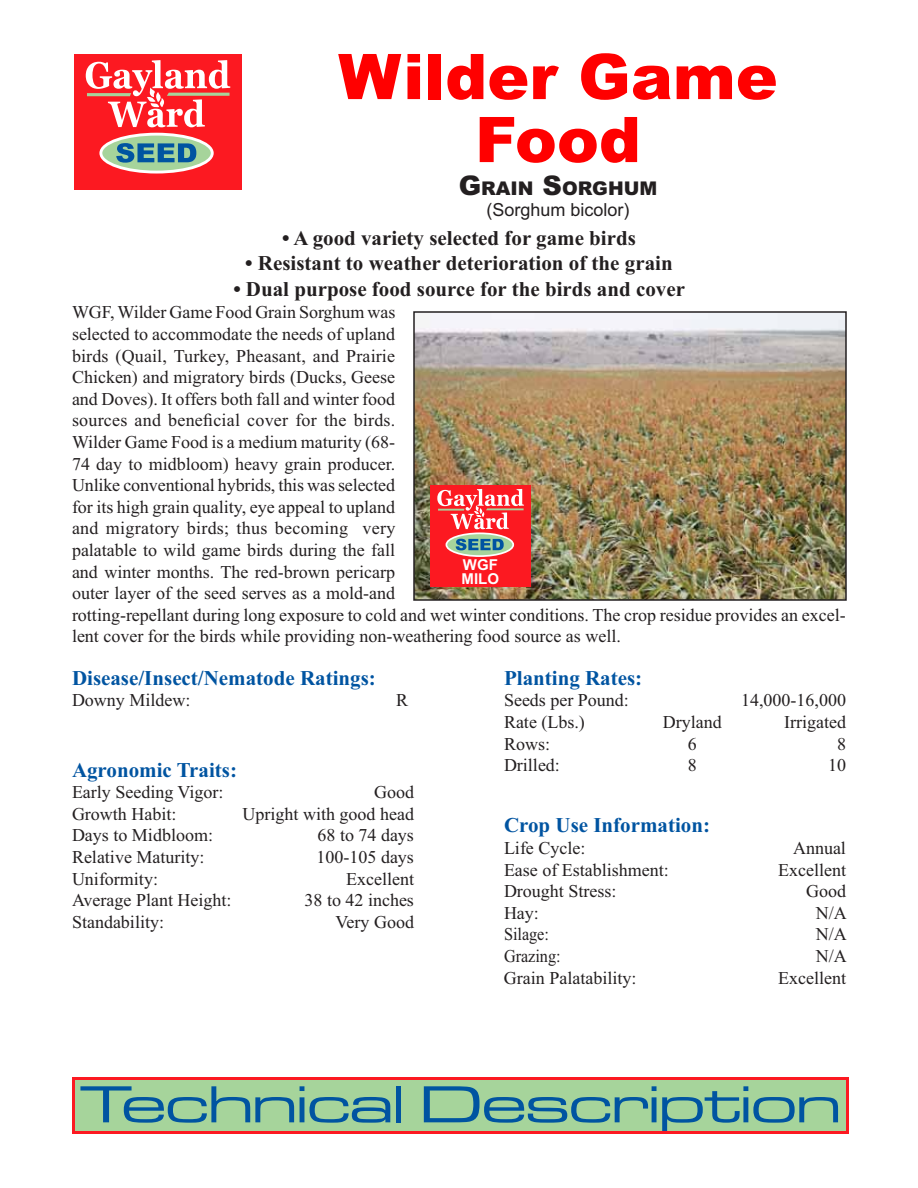
<style>
.page{position:relative;width:918px;height:1188px;background:#fff}
.page>*{position:absolute;margin:0;border:0;box-sizing:border-box;transform-origin:0 0}
.t1{font:900 63px/63px "Arial";color:#f00;text-align:center}
.t2{font:54px "Microgramma D Medi Exte";color:#0054a1;scale:1.25 1}
.t3{font:700 21px "Times New Roman";color:#231f20}
.t4{font:700 21px "Times New Roman";color:#0054a1}
.t5{font:900 18.9px "Arial";color:#231f20}
.t6{font:18px/21.6px "Times New Roman";color:#231f20}
.t7{font:18px "Arial";color:#231f20}
.t8{font:18px "Times New Roman";color:#231f20;scale:.9 1}
.t9{font:700 15px/13.5px "Arial";color:#fff}
.s1{font-size:27px}
</style>
<div class="page">
<div style="left:74px;top:54px;width:168px;height:135px;background:#fc1921"></div>
<svg style="left:101px;top:134px;width:111px;height:38px;background:#b1d9a8"></svg>
<div style="left:99px;top:133px;width:115px;height:41px;border:3px solid #fff;border-radius:50%"></div>
<svg style="left:116px;top:143px;width:80px;height:20px;background:#40859e"></svg>
<svg style="left:86px;top:60px;width:144px;height:67px"></svg>
<div style="left:74px;top:1078px;width:774px;height:54px;background:#a6d49b"></div>
<div style="left:72px;top:1077px;width:777px;height:57px;border:3px solid #fc1921"></div>
<img style="left:416px;top:314px;width:428px;height:284px">
<div style="left:413px;top:311px;width:434px;height:290px;border:2px solid #231f20"></div>
<div style="left:430px;top:485px;width:101px;height:102px;background:#fc1921"></div>
<svg style="left:446px;top:533px;width:67px;height:23px"></svg>
<div style="left:446px;top:532px;width:68px;height:25px;border:2px solid #fff;border-radius:50%"></div>
<svg style="left:456px;top:539px;width:48px;height:11px"></svg>
<svg style="left:437px;top:489px;width:87px;height:40px"></svg>
<h1 class="t1" style="left:338px;top:52px;width:441px">Wilder Game<br>Food</h1>
<p class="t5" style="left:459px;top:177px;width:200px"><span class="s1">G</span>RAIN <span class="s1">S</span>ORGHUM</p>
<p class="t7" style="left:486px;top:204px;width:145px">(Sorghum bicolor)</p>
<p class="t3" style="left:282px;top:231px;width:355px">• A good variety selected for game birds</p>
<p class="t3" style="left:245px;top:257px;width:429px">• Resistant to weather deterioration of the grain</p>
<p class="t3" style="left:233px;top:282px;width:453px">• Dual purpose food source for the birds and cover</p>
<p class="t6" style="left:72px;top:303px;width:775px">WGF, Wilder Game Food Grain Sorghum was<br>selected to accommodate the needs of upland<br>birds (Quail, Turkey, Pheasant, and Prairie<br>Chicken) and migratory birds (Ducks, Geese<br>and Doves). It offers both fall and winter food<br>sources and beneficial cover for the birds.<br>Wilder Game Food is a medium maturity (68-<br>74 day to midbloom) heavy grain producer.<br>Unlike conventional hybrids, this was selected<br>for its high grain quality, eye appeal to upland<br>and migratory birds; thus becoming very<br>palatable to wild game birds during the fall<br>and winter months. The red-brown pericarp<br>outer layer of the seed serves as a mold-and<br>rotting-repellant during long exposure to cold and wet winter conditions. The crop residue provides an excel&shy;lent cover for the birds while providing non-weathering food source as well.</p>
<p class="t9" style="left:462px;top:558px;width:39px">WGF<br>MILO</p>
<p class="t4" style="left:72px;top:671px;width:305px">Disease/Insect/Nematode Ratings:</p>
<p class="t6" style="left:72px;top:691px;width:120px">Downy Mildew:</p>
<p class="t6" style="left:396px;top:691px;width:14px">R</p>
<p class="t4" style="left:72px;top:763px;width:167px">Agronomic Traits:</p>
<p class="t6" style="left:72px;top:783px;width:153px">Early Seeding Vigor:</p>
<p class="t6" style="left:374px;top:783px;width:41px">Good</p>
<p class="t6" style="left:72px;top:805px;width:106px">Growth Habit:</p>
<p class="t6" style="left:243px;top:805px;width:173px">Upright with good head</p>
<p class="t6" style="left:72px;top:826px;width:143px">Days to Midbloom:</p>
<p class="t6" style="left:318px;top:826px;width:98px">68 to 74 days</p>
<p class="t6" style="left:72px;top:848px;width:134px">Relative Maturity:</p>
<p class="t6" style="left:317px;top:848px;width:99px">100-105 days</p>
<p class="t6" style="left:72px;top:869px;width:88px">Uniformity:</p>
<p class="t6" style="left:346px;top:869px;width:69px">Excellent</p>
<p class="t6" style="left:72px;top:891px;width:161px">Average Plant Height:</p>
<p class="t6" style="left:305px;top:891px;width:111px">38 to 42 inches</p>
<p class="t6" style="left:72px;top:913px;width:94px">Standability:</p>
<p class="t6" style="left:336px;top:913px;width:80px">Very Good</p>
<p class="t4" style="left:504px;top:671px;width:140px">Planting Rates:</p>
<p class="t6" style="left:504px;top:691px;width:126px">Seeds per Pound:</p>
<p class="t6" style="left:741px;top:691px;width:106px">14,000-16,000</p>
<p class="t6" style="left:504px;top:713px;width:82px">Rate (Lbs.)</p>
<p class="t6" style="left:663px;top:713px;width:60px">Dryland</p>
<p class="t6" style="left:784px;top:713px;width:63px">Irrigated</p>
<p class="t6" style="left:504px;top:734px;width:48px">Rows:</p>
<p class="t6" style="left:688px;top:734px;width:10px">6</p>
<p class="t6" style="left:837px;top:734px;width:10px">8</p>
<p class="t6" style="left:504px;top:756px;width:57px">Drilled:</p>
<p class="t6" style="left:688px;top:756px;width:10px">8</p>
<p class="t6" style="left:828px;top:756px;width:19px">10</p>
<p class="t4" style="left:504px;top:818px;width:208px">Crop Use Information:</p>
<p class="t6" style="left:504px;top:839px;width:83px">Life Cycle:</p>
<p class="t6" style="left:793px;top:839px;width:54px">Annual</p>
<p class="t6" style="left:504px;top:860px;width:166px">Ease of Establishment:</p>
<p class="t6" style="left:778px;top:860px;width:69px">Excellent</p>
<p class="t6" style="left:504px;top:882px;width:114px">Drought Stress:</p>
<p class="t6" style="left:806px;top:882px;width:41px">Good</p>
<p class="t6" style="left:504px;top:904px;width:36px">Hay:</p>
<p class="t6" style="left:816px;top:904px;width:32px">N/A</p>
<p class="t8" style="left:504px;top:928px;width:52px">Silage:</p>
<p class="t6" style="left:816px;top:925px;width:32px">N/A</p>
<p class="t8" style="left:504px;top:949px;width:64px">Grazing:</p>
<p class="t6" style="left:816px;top:947px;width:32px">N/A</p>
<p class="t6" style="left:504px;top:968px;width:134px">Grain Palatability:</p>
<p class="t6" style="left:778px;top:968px;width:69px">Excellent</p>
<h2 class="t2" style="left:80px;top:1072px;width:610px">Technical Description</h2>
</div>
